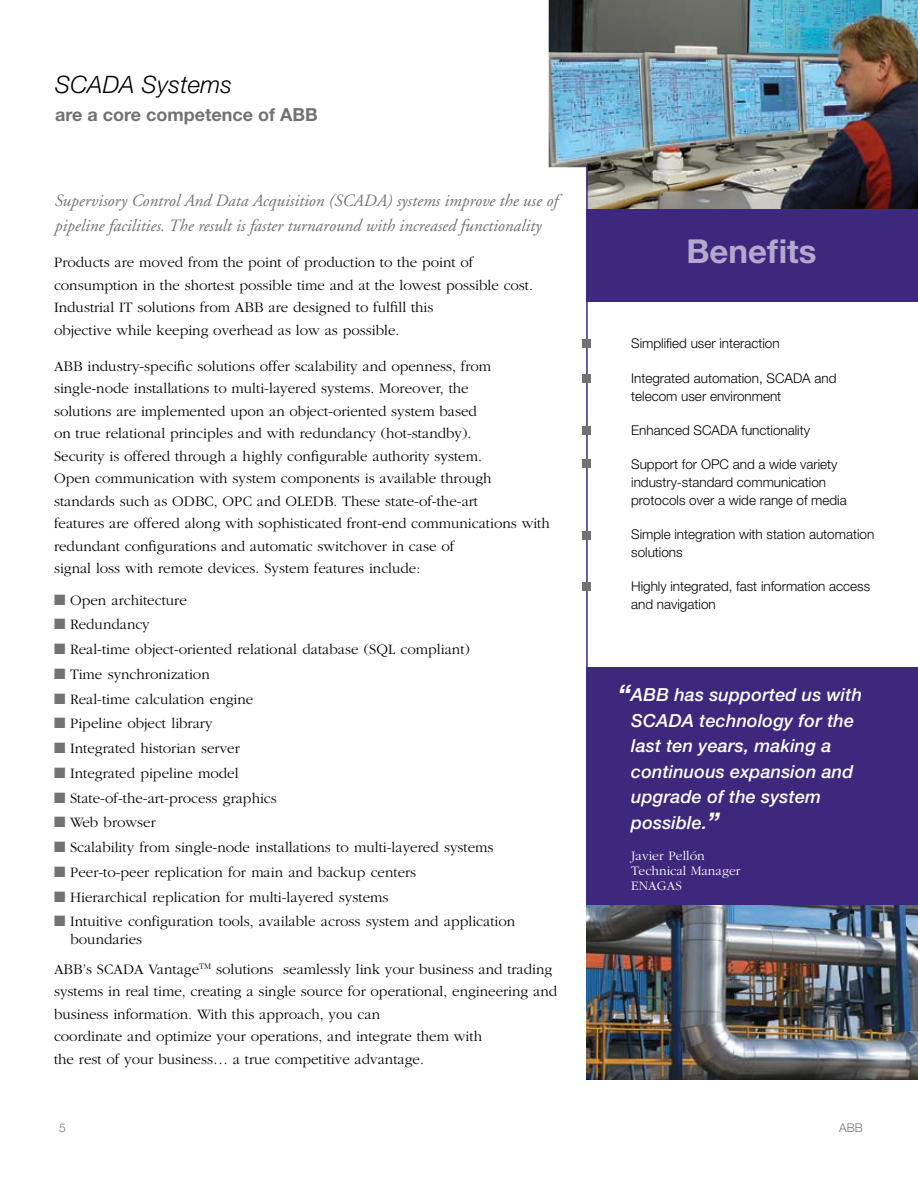
<style>
.page{position:relative;width:918px;height:1188px;background:#fff}
.page>*{position:absolute;margin:0;border:0;box-sizing:border-box;transform-origin:0 0}
.t1{font:700 33px "Helvetica Neue";color:#b3a8ce}
.t2{font:italic 300 24px "Helvetica Neue";letter-spacing:.01em;color:#000}
.t3{font:italic 500 18px/25.5px "Helvetica Neue";letter-spacing:.01em;color:#fff}
.t4{font:700 18px "Helvetica Neue";color:#727273}
.t5{font:italic 17.25px/25.5px "Adobe Garamond";color:#727273}
.t6{font:300 15px/22.5px "Garamond";color:#000}
.t7{font:300 13.5px/18px "Helvetica Neue";color:#000}
.t8{font:300 13.5px/15px "Garamond";color:#fff}
.t9{font:300 12px "Helvetica Neue";color:#727273}
.s1{color:#727273}
.s2{font-size:30px}
.s3{font-size:28.5px}
</style>
<div class="page">
<img style="left:549px;top:0;width:369px;height:209px">
<img style="left:586px;top:904px;width:332px;height:176px">
<div style="left:586px;top:209px;width:332px;height:92px;background:#3e287e"></div>
<div style="left:586px;top:667px;width:332px;height:237px;background:#3e287e"></div>
<hr style="left:586px;top:166px;width:2px;height:512px;background:#3e287e">
<div style="left:583px;top:374px;width:8px;height:8px;background:#727273"></div>
<div style="left:583px;top:426px;width:8px;height:8px;background:#727273"></div>
<div style="left:583px;top:531px;width:8px;height:8px;background:#727273"></div>
<div style="left:583px;top:583px;width:8px;height:8px;background:#727273"></div>
<div style="left:583px;top:340px;width:8px;height:8px;background:#727273"></div>
<div style="left:583px;top:460px;width:8px;height:8px;background:#727273"></div>
<h2 class="t2" style="left:55px;top:70px;width:179px">SCADA Systems</h2>
<p class="t4" style="left:55px;top:103px;width:264px">are a core competence of ABB</p>
<p class="t5" style="left:54px;top:188px;width:505px">Supervisory Control And Data Acquisition (SCADA) systems improve the use of pipeline facilities. The result is faster turnaround with increased functionality</p>
<p class="t6" style="left:54px;top:251px;width:481px">Products are moved from the point of production to the point of consumption in the shortest possible time and at the lowest possible cost.<br>Industrial IT solutions from ABB are designed to fulfill this<br>objective while keeping overhead as low as possible.</p>
<p class="t6" style="left:54px;top:355px;width:497px">ABB industry-specific solutions offer scalability and openness, from single-node installations to multi-layered systems. Moreover, the<br>solutions are implemented upon an object-oriented system based<br>on true relational principles and with redundancy (hot-standby).<br>Security is offered through a highly configurable authority system.<br>Open communication with system components is available through standards such as ODBC, OPC and OLEDB. These state-of-the-art<br>features are offered along with sophisticated front-end communications with redundant configurations and automatic switchover in case of<br>signal loss with remote devices. System features include:</p>
<p class="t6" style="left:54px;top:589px;width:134px"><span class="s1">■</span> Open architecture</p>
<p class="t6" style="left:54px;top:614px;width:97px"><span class="s1">■</span> Redundancy</p>
<p class="t6" style="left:54px;top:638px;width:417px"><span class="s1">■</span> Real-time object-oriented relational database (SQL compliant)</p>
<p class="t6" style="left:54px;top:663px;width:157px"><span class="s1">■</span> Time synchronization</p>
<p class="t6" style="left:54px;top:688px;width:201px"><span class="s1">■</span> Real-time calculation engine</p>
<p class="t6" style="left:54px;top:713px;width:160px"><span class="s1">■</span> Pipeline object library</p>
<p class="t6" style="left:54px;top:737px;width:187px"><span class="s1">■</span> Integrated historian server</p>
<p class="t6" style="left:54px;top:762px;width:186px"><span class="s1">■</span> Integrated pipeline model</p>
<p class="t6" style="left:54px;top:787px;width:224px"><span class="s1">■</span> State-of-the-art-process graphics</p>
<p class="t6" style="left:54px;top:812px;width:103px"><span class="s1">■</span> Web browser</p>
<p class="t6" style="left:54px;top:836px;width:441px"><span class="s1">■</span> Scalability from single-node installations to multi-layered systems</p>
<p class="t6" style="left:54px;top:861px;width:364px"><span class="s1">■</span> Peer-to-peer replication for main and backup centers</p>
<p class="t6" style="left:54px;top:886px;width:336px"><span class="s1">■</span> Hierarchical replication for multi-layered systems</p>
<p class="t6" style="left:71px;top:913px;width:446px;line-height:18px;text-indent:-17px"><span class="s1">■</span> Intuitive configuration tools, available across system and application boundaries</p>
<p class="t6" style="left:54px;top:958px;width:505px">ABB’s SCADA Vantage<sup>TM</sup> solutions seamlessly link your business and trading systems in real time, creating a single source for operational, engineering and business information. With this approach, you can<br>coordinate and optimize your operations, and integrate them with<br>the rest of your business… a true competitive advantage.</p>
<h1 class="t1" style="left:686px;top:231px;width:132px">Benefits</h1>
<p class="t7" style="left:631px;top:334px;width:150px">Simplified user interaction</p>
<p class="t7" style="left:631px;top:369px;width:207px">Integrated automation, SCADA and telecom user environment</p>
<p class="t7" style="left:631px;top:421px;width:180px">Enhanced SCADA functionality</p>
<p class="t7" style="left:631px;top:455px;width:217px">Support for OPC and a wide variety industry-standard communication protocols over a wide range of media</p>
<p class="t7" style="left:631px;top:525px;width:245px">Simple integration with station automation solutions</p>
<p class="t7" style="left:631px;top:577px;width:241px">Highly integrated, fast information access and navigation</p>
<p class="t3" style="left:631px;top:682px;width:232px;text-indent:-14px"><span class="s2">“</span>ABB has supported us with<br>SCADA technology for the last ten years, making a continuous expansion and upgrade of the system possible.<span class="s3">”</span></p>
<p class="t8" style="left:631px;top:848px;width:111px">Javier Pellón<br>Technical Manager<br>ENAGAS</p>
<p class="t9" style="left:839px;top:1120px;width:25px">ABB</p>
</div>
